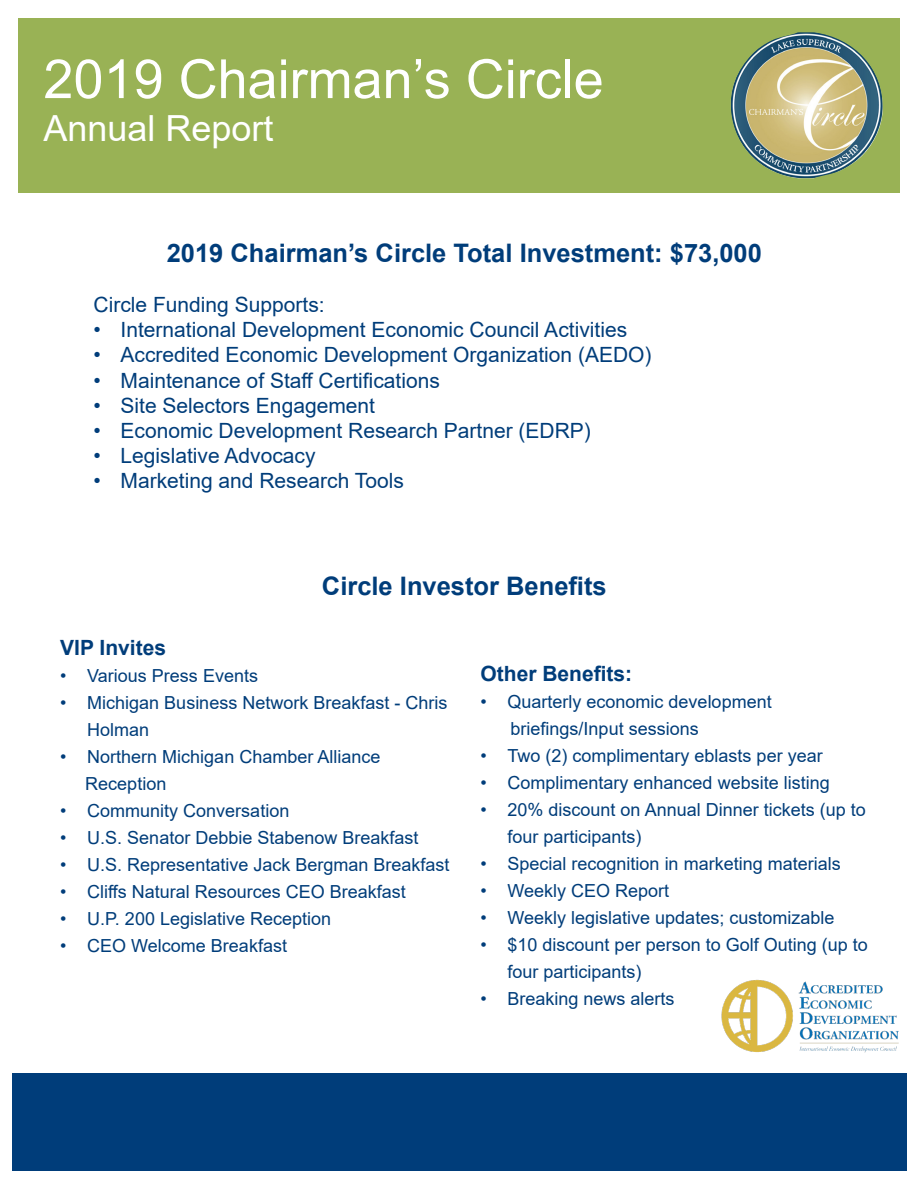
<style>
.page{position:relative;width:918px;height:1188px;background:#fff}
.page>*{position:absolute;margin:0;border:0;box-sizing:border-box;transform-origin:0 0}
.t1{font:54px "Arial";color:#fff}
.t2{font:36px "Arial";color:#fff}
.t3{font:700 25.5px "Arial";color:#003d7a}
.t4{font:21px "Arial";color:#003d7a}
.t5{font:700 21px "Arial";color:#003d7a}
.t6{font:18px/27px "Arial";color:#003d7a}
</style>
<div class="page">
<div style="left:12px;top:1073px;width:894px;height:97px;background:#003d7a"></div>
<div style="left:18px;top:18px;width:882px;height:175px;background:#99b255"></div>
<img style="left:730px;top:32px;width:153px;height:146px">
<img style="left:721px;top:979px;width:178px;height:74px">
<p class="t1" style="left:44px;top:42px;width:562px">2019 Chairman’s Circle</p>
<p class="t2" style="left:44px;top:104px;width:232px">Annual Report</p>
<p class="t3" style="left:167px;top:235px;width:597px">2019 Chairman’s Circle Total Investment: $73,000</p>
<p class="t4" style="left:94px;top:290px;width:233px">Circle Funding Supports:</p>
<p class="t4" style="left:94px;top:315px;width:535px">• International Development Economic Council Activities</p>
<p class="t4" style="left:94px;top:341px;width:560px">• Accredited Economic Development Organization (AEDO)</p>
<p class="t4" style="left:94px;top:366px;width:348px">• Maintenance of Staff Certifications</p>
<p class="t4" style="left:94px;top:391px;width:283px">• Site Selectors Engagement</p>
<p class="t4" style="left:94px;top:416px;width:499px">• Economic Development Research Partner (EDRP)</p>
<p class="t4" style="left:94px;top:441px;width:223px">• Legislative Advocacy</p>
<p class="t4" style="left:94px;top:467px;width:312px">• Marketing and Research Tools</p>
<p class="t3" style="left:322px;top:568px;width:286px">Circle Investor Benefits</p>
<p class="t5" style="left:60px;top:633px;width:107px">VIP Invites</p>
<p class="t6" style="left:60px;top:662px;width:199px">• Various Press Events</p>
<p class="t6" style="left:87px;top:689px;width:362px;text-indent:-27px">• Michigan Business Network Breakfast - Chris<br>Holman</p>
<p class="t6" style="left:60px;top:743px;width:322px">• Northern Michigan Chamber Alliance</p>
<p class="t6" style="left:85px;top:770px;width:83px">Reception</p>
<p class="t6" style="left:60px;top:797px;width:231px">• Community Conversation</p>
<p class="t6" style="left:60px;top:824px;width:360px">• U.S. Senator Debbie Stabenow Breakfast</p>
<p class="t6" style="left:60px;top:851px;width:391px">• U.S. Representative Jack Bergman Breakfast</p>
<p class="t6" style="left:60px;top:878px;width:347px">• Cliffs Natural Resources CEO Breakfast</p>
<p class="t6" style="left:60px;top:905px;width:272px">• U.P. 200 Legislative Reception</p>
<p class="t6" style="left:60px;top:932px;width:228px">• CEO Welcome Breakfast</p>
<p class="t5" style="left:481px;top:659px;width:153px">Other Benefits:</p>
<p class="t6" style="left:481px;top:688px;width:293px">• Quarterly economic development</p>
<p class="t6" style="left:511px;top:715px;width:190px">briefings/Input sessions</p>
<p class="t6" style="left:481px;top:742px;width:344px">• Two (2) complimentary eblasts per year</p>
<p class="t6" style="left:481px;top:769px;width:351px">• Complimentary enhanced website listing</p>
<p class="t6" style="left:508px;top:796px;width:360px;text-indent:-27px">• 20% discount on Annual Dinner tickets (up to four participants)</p>
<p class="t6" style="left:481px;top:850px;width:362px">• Special recognition in marketing materials</p>
<p class="t6" style="left:481px;top:877px;width:190px">• Weekly CEO Report</p>
<p class="t6" style="left:481px;top:904px;width:355px">• Weekly legislative updates; customizable</p>
<p class="t6" style="left:508px;top:931px;width:362px;text-indent:-27px">• $10 discount per person to Golf Outing (up to four participants)</p>
<p class="t6" style="left:481px;top:985px;width:196px">• Breaking news alerts</p>
</div>
